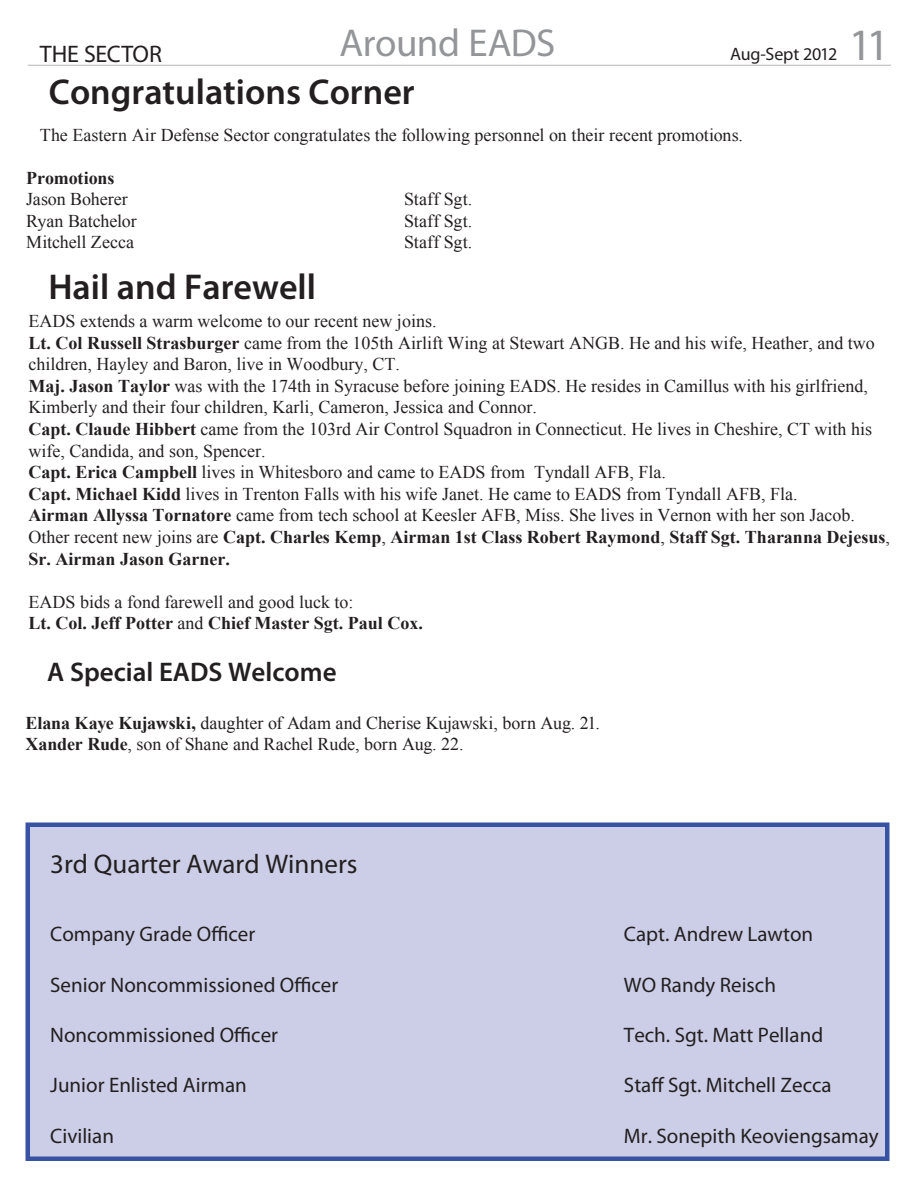
<style>
.page{position:relative;width:918px;height:1188px;background:#fff}
.page>*{position:absolute;margin:0;border:0;box-sizing:border-box;transform-origin:0 0}
.t1{font:45px "Myriad Pro";color:#939598}
.t2{font:39px "Myriad Pro";letter-spacing:-.015em;color:#939598}
.t3{font:600 36px "Myriad Pro";color:#231f20}
.t4{font:27px "Myriad Pro";color:#231f20}
.t5{font:600 27px "Myriad Pro";color:#231f20}
.t6{font:24px "Myriad Pro";letter-spacing:-.005em;color:#231f20}
.t7{font:21px "Myriad Pro";color:#231f20}
.t8{font:18px/21.6px "Times New Roman";color:#231f20}
.t9{font:700 18px/21.6px "Times New Roman";color:#231f20}
.t10{font:18px "Myriad Pro";letter-spacing:-.015em;color:#231f20}
.s1{font-weight:700}
.s2{font-weight:400}
</style>
<div class="page">
<hr style="left:28px;top:65px;width:863px;height:1px;background:#939598">
<div style="left:28px;top:825px;width:859px;height:334px;background:#cccee7"></div>
<div style="left:26px;top:822px;width:864px;height:339px;border:4px solid #3853a3"></div>
<h3 class="t6" style="left:40px;top:39px;width:124px">THE SECTOR</h3>
<h2 class="t2" style="left:340px;top:19px;width:217px">Around EADS</h2>
<h3 class="t3" style="left:49px;top:69px;width:367px">Congratulations Corner</h3>
<p class="t10" style="left:730px;top:43px;width:109px">Aug-Sept 2012</p>
<p class="t8" style="left:40px;top:124px;width:705px">The Eastern Air Defense Sector congratulates the following personnel on their recent promotions.</p>
<p class="t9" style="left:26px;top:166px;width:90px">Promotions</p>
<p class="t8" style="left:26px;top:188px;width:103px">Jason Boherer</p>
<p class="t8" style="left:404px;top:188px;width:70px">Staff Sgt.</p>
<p class="t8" style="left:26px;top:210px;width:112px">Ryan Batchelor</p>
<p class="t8" style="left:404px;top:210px;width:70px">Staff Sgt.</p>
<p class="t8" style="left:26px;top:231px;width:109px">Mitchell Zecca</p>
<p class="t8" style="left:404px;top:231px;width:70px">Staff Sgt.</p>
<h3 class="t3" style="left:48px;top:264px;width:269px">Hail and Farewell</h3>
<h1 class="t1" style="left:849px;top:17px;width:42px">11</h1>
<p class="t8" style="left:29px;top:310px;width:863px">EADS extends a warm welcome to our recent new joins.<br><span class="s1">Lt. Col Russell Strasburger</span> came from the 105th Airlift Wing at Stewart ANGB. He and his wife, Heather, and two children, Hayley and Baron, live in Woodbury, CT.<br><span class="s1">Maj. Jason Taylor</span> was with the 174th in Syracuse before joining EADS. He resides in Camillus with his girlfriend, Kimberly and their four children, Karli, Cameron, Jessica and Connor.<br><span class="s1">Capt. Claude Hibbert</span> came from the 103rd Air Control Squadron in Connecticut. He lives in Cheshire, CT with his wife, Candida, and son, Spencer.<br><span class="s1">Capt. Erica Campbell</span> lives in Whitesboro and came to EADS from Tyndall AFB, Fla.<br><span class="s1">Capt. Michael Kidd</span> lives in Trenton Falls with his wife Janet. He came to EADS from Tyndall AFB, Fla.<br><span class="s1">Airman Allyssa Tornatore</span> came from tech school at Keesler AFB, Miss. She lives in Vernon with her son Jacob.<br>Other recent new joins are <span class="s1">Capt. Charles Kemp</span>, <span class="s1">Airman 1st Class Robert Raymond</span>, <span class="s1">Staff Sgt. Tharanna Dejesus</span>, <span class="s1">Sr. Airman Jason Garner.</span></p>
<p class="t9" style="left:29px;top:591px;width:396px"><span class="s2">EADS bids a fond farewell and good luck to:<br></span>Lt. Col. Jeff Potter <span class="s2">and</span> Chief Master Sgt. Paul Cox.</p>
<h3 class="t5" style="left:47px;top:655px;width:291px">A Special EADS Welcome</h3>
<p class="t8" style="left:26px;top:712px;width:576px"><span class="s1">Elana Kaye Kujawski,</span> daughter of Adam and Cherise Kujawski, born Aug. 21.<br><span class="s1">Xander Rude</span>, son of Shane and Rachel Rude, born Aug. 22.</p>
<h3 class="t4" style="left:50px;top:847px;width:309px">3rd Quarter Award Winners</h3>
<p class="t7" style="left:50px;top:921px;width:207px">Company Grade Officer</p>
<p class="t7" style="left:624px;top:921px;width:191px">Capt. Andrew Lawton</p>
<p class="t7" style="left:50px;top:972px;width:290px">Senior Noncommissioned Officer</p>
<p class="t7" style="left:624px;top:972px;width:154px">WO Randy Reisch</p>
<p class="t7" style="left:50px;top:1022px;width:229px">Noncommissioned Officer</p>
<p class="t7" style="left:624px;top:1022px;width:201px">Tech. Sgt. Matt Pelland</p>
<p class="t7" style="left:50px;top:1073px;width:198px">Junior Enlisted Airman</p>
<p class="t7" style="left:624px;top:1073px;width:209px">Staff Sgt. Mitchell Zecca</p>
<p class="t7" style="left:50px;top:1123px;width:65px">Civilian</p>
<p class="t7" style="left:624px;top:1123px;width:256px">Mr. Sonepith Keoviengsamay</p>
</div>
